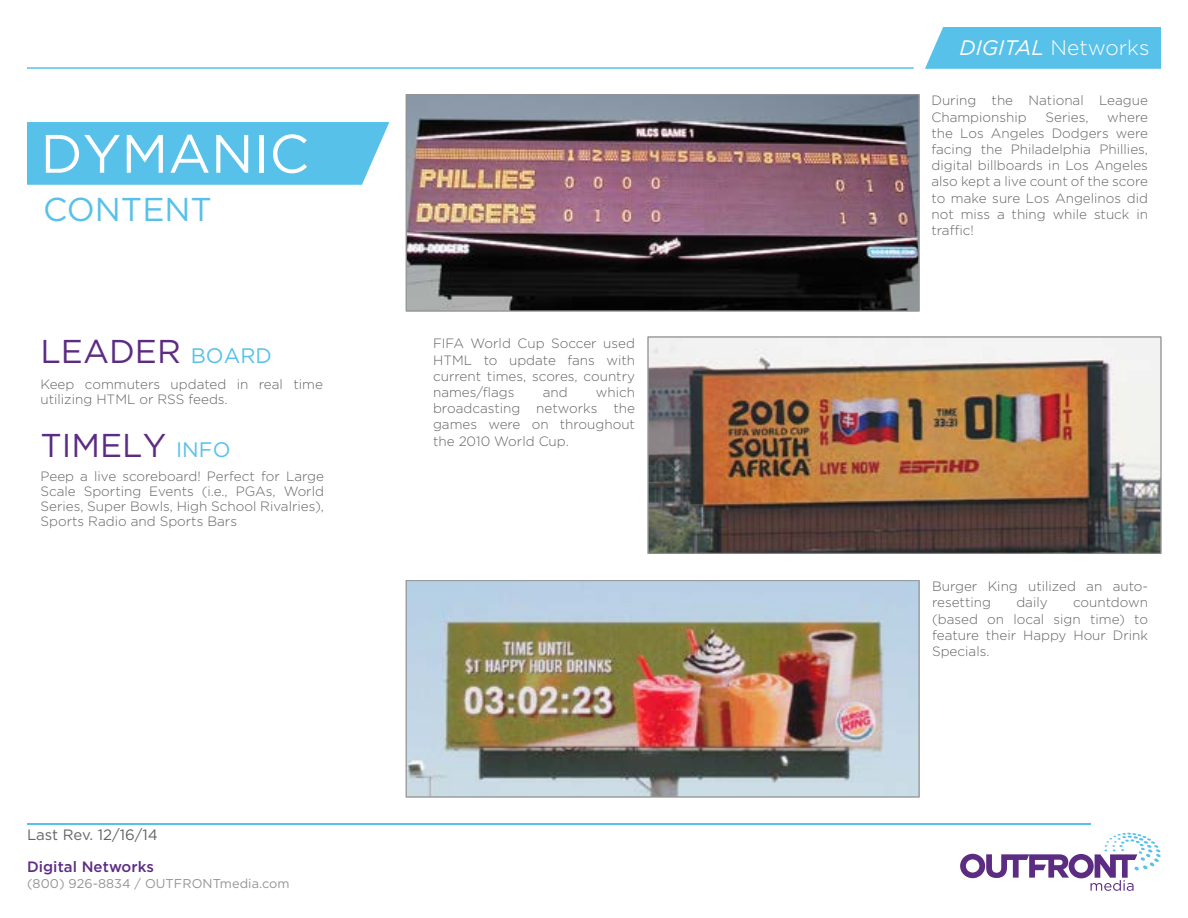
<style>
.page{position:relative;width:1188px;height:918px;background:#fff}
.page>*{position:absolute;margin:0;border:0;box-sizing:border-box;transform-origin:0 0}
.t1{font:54px "Gotham";color:#fff}
.t2{font:33px "Gotham";color:#5c2c82}
.t3{font:33px "Gotham";color:#57c1e9}
.t4{font:300 21px "Gotham";color:#fff}
.t5{font:15px "Gotham";color:#636466}
.t6{font:500 15px "Gotham";letter-spacing:.005em;color:#5c2c82}
.t7{font:300 13.5px/16.2px "Gotham";color:#636466;text-align:justify}
.t8{font:12.75px "Gotham";letter-spacing:.005em;color:#939598}
.s1{font-size:21px;color:#57c1e9}
.s2{font-weight:400;font-style:italic}
</style>
<div class="page">
<img style="left:408px;top:582px;width:509px;height:213px">
<img style="left:650px;top:339px;width:509px;height:213px">
<img style="left:408px;top:96px;width:509px;height:213px">
<div style="left:406px;top:94px;width:513px;height:217px;border:1px solid #939598"></div>
<div style="left:648px;top:337px;width:513px;height:217px;border:1px solid #939598"></div>
<div style="left:406px;top:580px;width:513px;height:217px;border:1px solid #939598"></div>
<div style="left:925px;top:27px;width:236px;height:42px;background:#57c1e9"></div>
<hr style="left:27px;top:824px;width:1063px;height:1px;background:#57c1e9">
<svg style="left:960px;top:833px;width:201px;height:58px"></svg>
<hr style="left:27px;top:67px;width:887px;height:2px;background:#57c1e9">
<div style="left:27px;top:122px;width:362px;height:63px;background:#57c1e9"></div>
<h1 class="t1" style="left:40px;top:119px;width:270px">DYMANIC</h1>
<h2 class="t3" style="left:43px;top:189px;width:170px">CONTENT</h2>
<h2 class="t2" style="left:40px;top:331px;width:233px">LEADER <span class="s1">BOARD</span></h2>
<p class="t7" style="left:40px;top:376px;width:284px;line-height:15px">Keep commuters updated in real time utilizing HTML or RSS feeds.</p>
<h2 class="t2" style="left:40px;top:424px;width:192px">TIMELY <span class="s1">INFO</span></h2>
<p class="t7" style="left:40px;top:468px;width:285px;line-height:15px">Peep a live scoreboard! Perfect for Large Scale Sporting Events (i.e., PGAs, World Series, Super Bowls, High School Rivalries), Sports Radio and Sports Bars</p>
<p class="t7" style="left:433px;top:335px;width:203px">FIFA World Cup Soccer used HTML to update fans with current times, scores, country names/flags</p>
<p class="t7" style="left:433px;top:384px;width:203px;text-indent:163px">which broadcasting networks the games were on throughout the 2010 World Cup.</p>
<p class="t7" style="left:543px;top:384px;width:26px">and</p>
<p class="t5" style="left:27px;top:825px;width:133px">Last Rev. 12/16/14</p>
<p class="t8" style="left:27px;top:875px;width:264px">(800) 926-8834 / OUTFRONTmedia.com</p>
<p class="t6" style="left:27px;top:857px;width:129px">Digital Networks</p>
<h3 class="t4" style="left:959px;top:34px;width:192px"><span class="s2">DIGITAL</span> Networks</h3>
<p class="t7" style="left:932px;top:92px;width:218px">During the National League<br>Championship</p>
<p class="t7" style="left:932px;top:108px;width:218px;text-indent:176px">where the Los Angeles Dodgers were facing the Philadelphia Phillies, digital billboards in Los Angeles also kept a live count of the score to make sure Los Angelinos did not miss a thing while stuck in traffic!</p>
<p class="t7" style="left:1046px;top:108px;width:44px">Series,</p>
<p class="t7" style="left:932px;top:578px;width:217px">Burger King utilized an auto&shy;resetting</p>
<p class="t7" style="left:932px;top:594px;width:217px;text-indent:141px">countdown (based on local sign time) to feature their Happy Hour Drink Specials.</p>
<p class="t7" style="left:1016px;top:594px;width:33px">daily</p>
</div>
